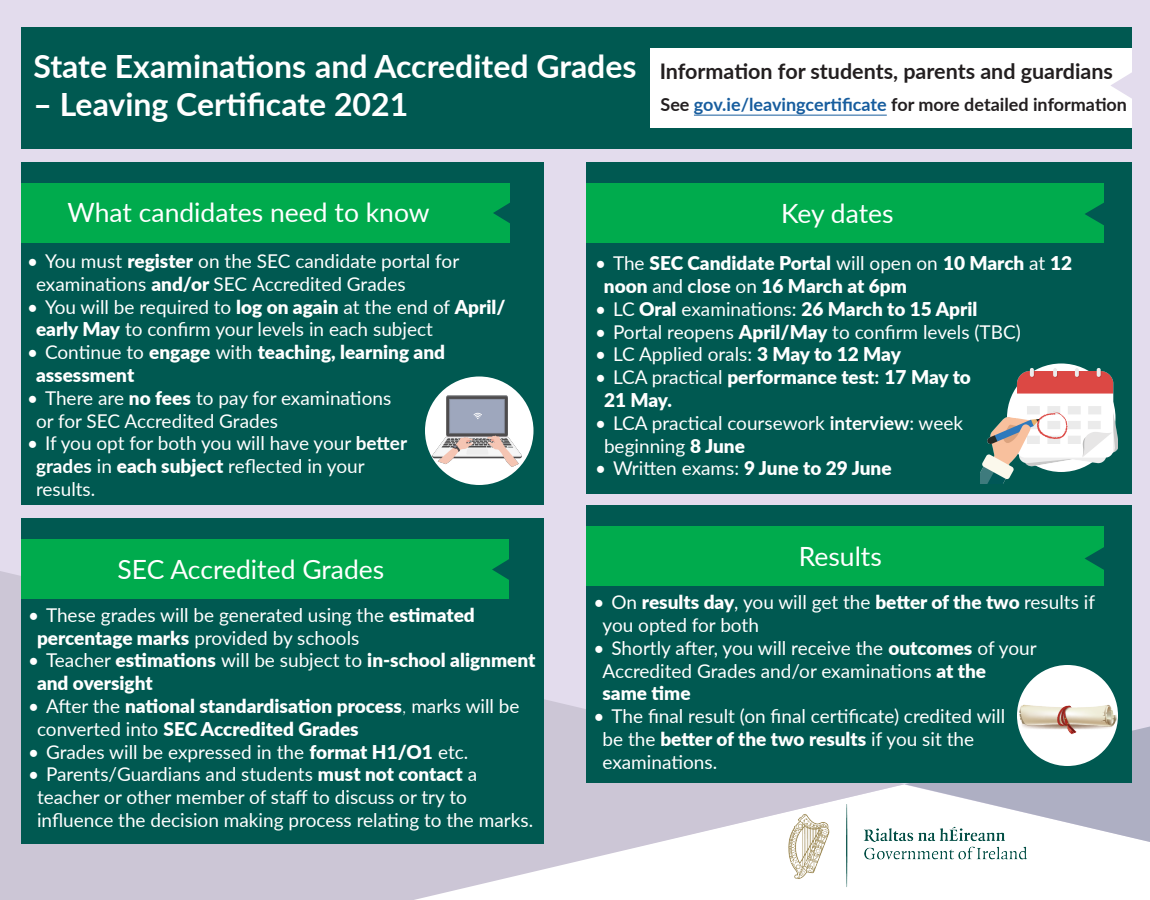
<style>
.page{position:relative;width:1150px;height:900px;background:#fff}
.page>*{position:absolute;margin:0;border:0;box-sizing:border-box;transform-origin:0 0}
.t1{font:700 32px "Lato";color:#fff}
.t2{font:26.5px "Lato";color:#fff}
.t3{font:700 21.5px "Lato";color:#231f20}
.t4{font:19px/22.8px "Lato";color:#fff}
.t5{font:900 19px/22.8px "Lato";color:#fff}
.t6{font:700 18px "Lato";color:#231f20}
.s1{color:#175d9e}
.s2{font-weight:900}
.s3{font-weight:400}
.s4{font-weight:700}
.s5{font-weight:300}
</style>
<div class="page">
<div style="left:0;top:0;width:1150px;height:850px;background:#e3dced"></div>
<svg style="left:1060px;top:842px;width:90px;height:8px"></svg>
<div style="left:22px;top:28px;width:1110px;height:121px;background:#005951"></div>
<svg style="left:0;top:571px;width:903px;height:329px;fill:#ccc6d6"></svg>
<div style="left:21px;top:162px;width:523px;height:342px;background:#005951"></div>
<div style="left:21px;top:183px;width:489px;height:60px;background:#00ab4d"></div>
<svg style="left:493px;top:202px;width:17px;height:22px"></svg>
<svg style="left:905px;top:783px;width:245px;height:59px;background:#bcbccd"></svg>
<div style="left:650px;top:48px;width:482px;height:80px;background:#fff"></div>
<div style="left:586px;top:162px;width:546px;height:332px;background:#005951"></div>
<div style="left:586px;top:183px;width:517px;height:60px;background:#00ab4d"></div>
<div style="left:21px;top:518px;width:523px;height:326px;background:#005951"></div>
<div style="left:21px;top:540px;width:487px;height:59px;background:#00ab4d"></div>
<svg style="left:492px;top:556px;width:17px;height:27px"></svg>
<div style="left:586px;top:506px;width:546px;height:277px;background:#005951"></div>
<div style="left:586px;top:527px;width:518px;height:59px;background:#00ab4d"></div>
<svg style="left:1085px;top:547px;width:19px;height:23px"></svg>
<svg style="left:1085px;top:200px;width:19px;height:28px"></svg>
<div style="left:425px;top:376px;width:109px;height:109px;background:#fff;border-radius:50%"></div>
<img style="left:981px;top:363px;width:137px;height:121px">
<img style="left:1009px;top:665px;width:141px;height:119px">
<img style="left:425px;top:376px;width:109px;height:94px">
<hr style="left:694px;top:115px;width:193px;height:1px;background:#175d9e">
<svg style="left:1111px;top:72px;width:21px;height:27px"></svg>
<img style="left:762px;top:785px;width:298px;height:115px">
<p class="t1" style="left:34px;top:43px;width:605px">State Examinations and Accredited Grades</p>
<p class="t1" style="left:34px;top:81px;width:376px">– Leaving Certificate 2021</p>
<p class="t3" style="left:660px;top:56px;width:455px">Information for students, parents and guardians</p>
<p class="t6" style="left:660px;top:91px;width:468px">See <span class="s1">gov.ie/leavingcertificate</span> for more detailed information</p>
<p class="t2" style="left:68px;top:193px;width:364px">What candidates need to know</p>
<p class="t4" style="left:36px;top:249px;width:425px;text-indent:-9px">• You must <span class="s2">register</span> on the SEC candidate portal for examinations <span class="s2">and/or</span> SEC Accredited Grades</p>
<p class="t4" style="left:36px;top:295px;width:471px;text-indent:-9px">• You will be required to <span class="s2">log on again</span> at the end of <span class="s2">April/ early May</span> to confirm your levels in each subject</p>
<p class="t5" style="left:36px;top:340px;width:411px;text-indent:-9px"><span class="s3">• Continue to</span> engage <span class="s3">with</span> teaching, learning and assessment</p>
<p class="t4" style="left:36px;top:386px;width:357px;text-indent:-9px">• There are <span class="s2">no fees</span> to pay for examinations or for SEC Accredited Grades</p>
<p class="t4" style="left:36px;top:431px;width:373px;text-indent:-9px">• If you opt for both you will have your <span class="s4">better grades</span> in <span class="s2">each subject</span> reflected in your results.</p>
<p class="t2" style="left:118px;top:550px;width:268px">SEC Accredited Grades</p>
<p class="t4" style="left:37px;top:603px;width:439px;text-indent:-9px">• These grades will be generated using the <span class="s2">estimated percentage marks</span> provided by schools</p>
<p class="t5" style="left:37px;top:648px;width:500px;text-indent:-9px"><span class="s3">• Teacher</span> estimations <span class="s3">will be subject to</span> in-school alignment and oversight</p>
<p class="t5" style="left:37px;top:694px;width:484px;text-indent:-9px"><span class="s3">• After the</span> national standardisation process<span class="s5">,</span> <span class="s3">marks will be converted into</span> SEC Accredited Grades</p>
<p class="t4" style="left:28px;top:739px;width:442px">• Grades will be expressed in the <span class="s2">format H1/O1</span> etc.</p>
<p class="t4" style="left:37px;top:762px;width:498px;text-indent:-9px">• Parents/Guardians and students <span class="s2">must not contact</span> a teacher or other member of staff to discuss or try to influence the decision making process relating to the marks.</p>
<p class="t2" style="left:781px;top:194px;width:114px">Key dates</p>
<p class="t5" style="left:604px;top:251px;width:470px;text-indent:-9px"><span class="s3">• The</span> SEC Candidate Portal <span class="s3">will open on</span> 10 March <span class="s3">at</span> 12 noon <span class="s3">and</span> <span class="s4">close</span> <span class="s3">on</span> 16 March at 6pm</p>
<p class="t5" style="left:595px;top:297px;width:384px"><span class="s3">• LC</span> Oral <span class="s3">examinations:</span> 26 March to 15 April</p>
<p class="t4" style="left:595px;top:320px;width:427px">• Portal reopens <span class="s2">April/May</span> to confirm levels (TBC)</p>
<p class="t4" style="left:595px;top:342px;width:307px">• LC Applied orals: <span class="s2">3 May to 12 May</span></p>
<p class="t5" style="left:604px;top:365px;width:368px;text-indent:-9px"><span class="s3">• LCA practical</span> performance test<span class="s4">:</span> 17 May to<br>21 May.</p>
<p class="t4" style="left:604px;top:411px;width:361px;text-indent:-9px">• LCA practical coursework <span class="s4">interview</span>: week beginning <span class="s2">8 June</span></p>
<p class="t4" style="left:595px;top:456px;width:298px">• Written exams: <span class="s2">9 June to 29 June</span></p>
<p class="t2" style="left:799px;top:537px;width:85px">Results</p>
<p class="t4" style="left:602px;top:590px;width:494px;text-indent:-9px">• On <span class="s2">results day</span>, you will get the <span class="s2">better of the two</span> results if you opted for both</p>
<p class="t4" style="left:602px;top:636px;width:436px;text-indent:-9px">• Shortly after, you will receive the <span class="s2">outcomes</span> of your<br>Accredited Grades and/or examinations <span class="s2">at the<br>same time</span></p>
<p class="t4" style="left:602px;top:704px;width:404px;text-indent:-9px">• The final result (on final certificate) credited will be the <span class="s2">better of the two results</span> if you sit the examinations.</p>
</div>
